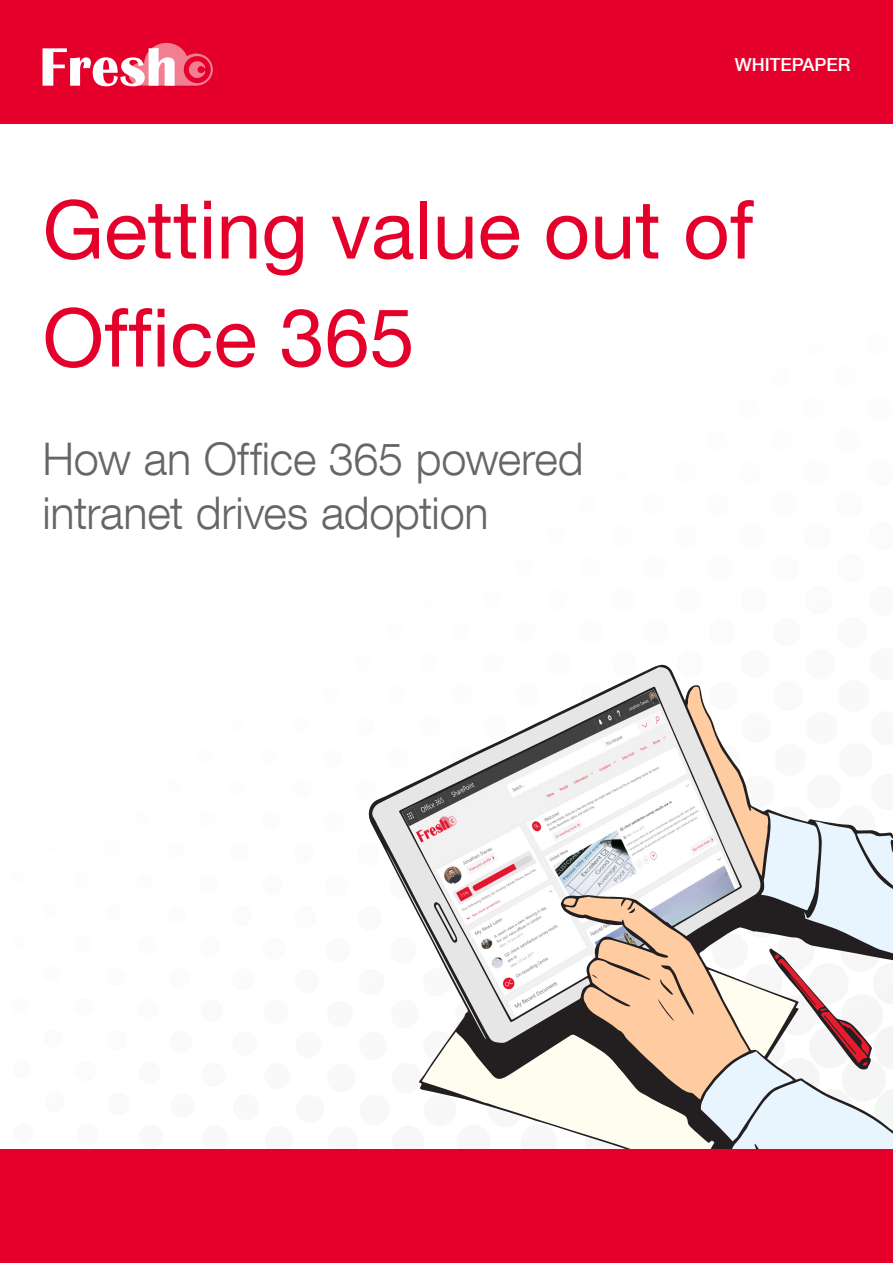
<style>
.page{position:relative;width:893px;height:1263px;background:#fff}
.page>*{position:absolute;margin:0;border:0;box-sizing:border-box;transform-origin:0 0}
.t1{font:81px "Helvetica Neue LT Com";color:#e4002b}
.t2{font:300 45px/54px "Helvetica Neue LT Com";letter-spacing:-.005em;color:#666}
.t3{font:500 18px "Helvetica Neue LT Com";color:#fff}
</style>
<div class="page">
<svg style="left:368px;top:665px;width:525px;height:485px"></svg>
<div style="left:0;top:1150px;width:893px;height:113px;background:#e4002b"></div>
<div style="left:0;top:0;width:893px;height:124px;background:#e4002b"></div>
<svg style="left:43px;top:43px;width:170px;height:43px"></svg>
<p class="t3" style="left:735px;top:53px;width:117px">WHITEPAPER</p>
<p class="t1" style="left:43px;top:180px;width:713px">Getting value out of</p>
<p class="t1" style="left:43px;top:288px;width:374px">Office 365</p>
<p class="t2" style="left:43px;top:431px;width:542px">How an Office 365 powered intranet drives adoption</p>
</div>
